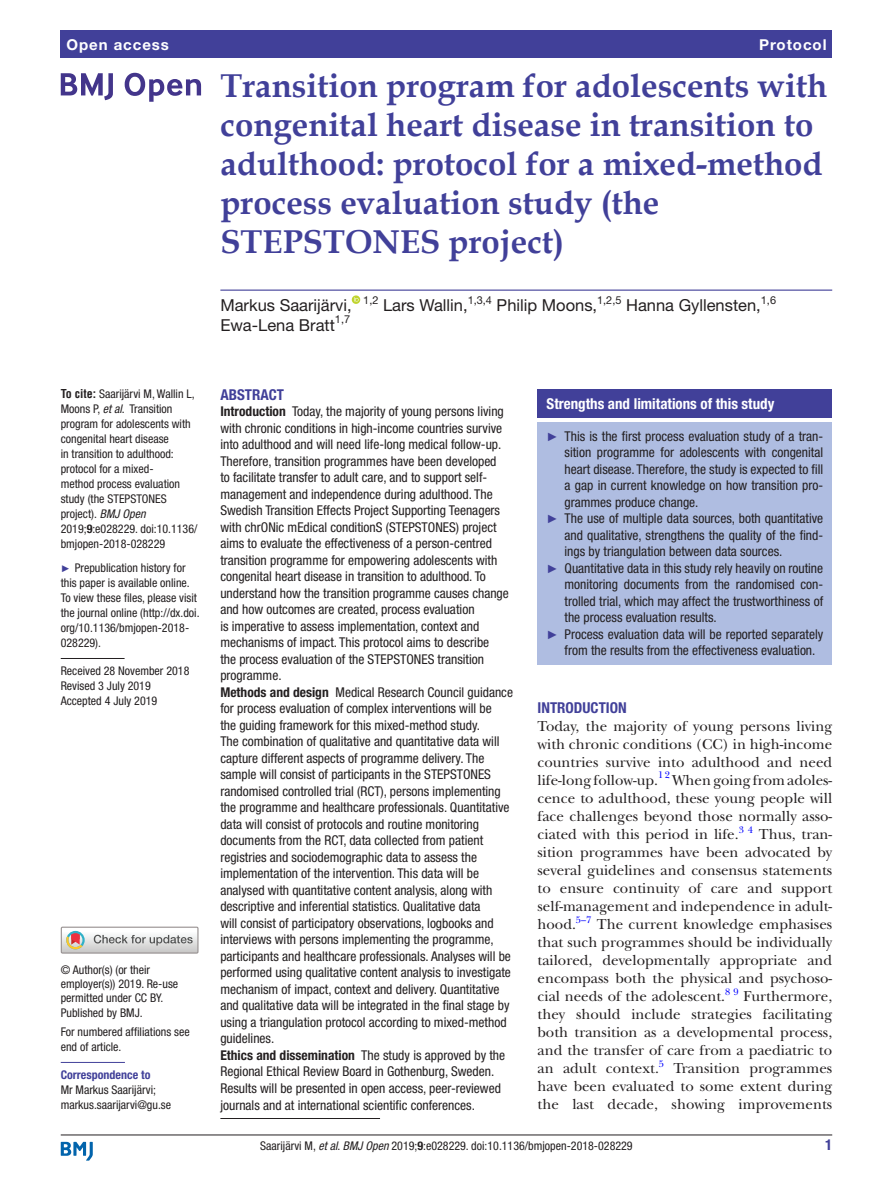
<style>
.page{position:relative;width:893px;height:1191px;background:#fff}
.page>*{position:absolute;margin:0;border:0;box-sizing:border-box;transform-origin:0 0}
.t1{font:700 33px/39px "Book Antiqua";color:#414099}
.t2{font:16.5px "Helvetica Neue LT Std";color:#231f20}
.t3{font:15px/18px "New Baskerville";color:#231f20;text-align:justify}
.t4{font:700 condensed 15px "Helvetica Neue LT Std";color:#fff}
.t5{font:700 condensed 15px "Helvetica Neue LT Std";color:#414099}
.t6{font:700 15px "Helvetica Neue LT Std";letter-spacing:.065em;color:#fff}
.t7{font:condensed 13.5px/16.5px "Helvetica Neue LT Std";color:#231f20}
.t8{font:condensed 12px/15px "Helvetica Neue LT Std";color:#231f20}
.t9{font:700 condensed 12px "Helvetica Neue LT Std";color:#414099}
.t10{font:10.95px "Helvetica Neue LT Std";color:#231f20}
.t11{font:9.9px "New Baskerville";color:#00f}
.s1{font-family:"Helvetica LT Std";font-weight:700}
.s2{font-style:italic}
.s3{font-weight:700}
.s4{font-family:"Arial";font-stretch:normal;font-size:9.75px;color:#414099}
.s5{font-family:"Arial";font-stretch:normal;font-size:12px;color:#414099}
</style>
<div class="page">
<hr style="left:61px;top:1134px;width:771px;height:1px;background:#231f20">
<svg style="left:61px;top:1141px;width:32px;height:19px"></svg>
<div style="left:61px;top:31px;width:771px;height:27px;background:#414099"></div>
<hr style="left:220px;top:289px;width:612px;height:2px;background:#414099">
<svg style="left:352px;top:295px;width:8px;height:9px"></svg>
<hr style="left:61px;top:658px;width:64px;height:1px;background:#231f20">
<hr style="left:61px;top:1062px;width:64px;height:1px;background:#414099">
<svg style="left:61px;top:73px;width:52px;height:27px"></svg>
<svg style="left:125px;top:73px;width:76px;height:29px"></svg>
<div style="left:61px;top:926px;width:138px;height:27px;border:1px solid #969090"></div>
<svg style="left:61px;top:927px;width:137px;height:26px"></svg>
<hr style="left:220px;top:1118px;width:160px;height:1px;background:#231f20">
<div style="left:538px;top:389px;width:294px;height:29px;background:#414099"></div>
<div style="left:538px;top:422px;width:294px;height:242px;background:#afbde1"></div>
<p class="t6" style="left:66px;top:35px;width:104px">Open access</p>
<p class="t6" style="left:759px;top:35px;width:69px">Protocol</p>
<h1 class="t1" style="left:220px;top:66px;width:608px">Transition program for adolescents with congenital heart disease in transition to adulthood: protocol for a mixed-method process evaluation study (the STEPSTONES project)</h1>
<p class="t2" style="left:220px;top:296px;width:133px">Markus Saarijärvi,</p>
<p class="t10" style="left:363px;top:293px;width:17px">1,2</p>
<p class="t2" style="left:383px;top:296px;width:86px">Lars Wallin,</p>
<p class="t10" style="left:468px;top:293px;width:26px">1,3,4</p>
<p class="t2" style="left:497px;top:296px;width:102px">Philip Moons,</p>
<p class="t10" style="left:597px;top:293px;width:26px">1,2,5</p>
<p class="t2" style="left:626px;top:296px;width:136px">Hanna Gyllensten,</p>
<p class="t10" style="left:761px;top:293px;width:17px">1,6</p>
<p class="t2" style="left:220px;top:315px;width:116px">Ewa-Lena Bratt</p>
<p class="t10" style="left:335px;top:313px;width:17px">1,7</p>
<p class="t8" style="left:61px;top:386px;width:138px"><span class="s1">To cite:</span> Saarijärvi M, Wallin L,<br>Moons P, <span class="s2">et al</span>. Transition program for adolescents with congenital heart disease<br>in transition to adulthood: protocol for a mixed-<br>method process evaluation study (the STEPSTONES project). <span class="s2">BMJ Open<br></span>2019;<span class="s3">9</span>:e028229. doi:10.1136/ bmjopen-2018-028229</p>
<p class="t8" style="left:61px;top:560px;width:140px"><span class="s4">►</span> Prepublication history for this paper is available online.<br>To view these files, please visit the journal online (http://dx.doi. org/10.1136/bmjopen-2018-<br>028229).</p>
<p class="t8" style="left:61px;top:663px;width:130px">Received 28 November 2018<br>Revised 3 July 2019<br>Accepted 4 July 2019</p>
<p class="t8" style="left:61px;top:962px;width:119px;line-height:14.4px">© Author(s) (or their employer(s)) 2019. Re-use permitted under CC BY.<br>Published by BMJ.</p>
<p class="t8" style="left:61px;top:1024px;width:130px">For numbered affiliations see end of article.</p>
<p class="t9" style="left:61px;top:1067px;width:91px">Correspondence to</p>
<p class="t8" style="left:61px;top:1082px;width:112px">Mr Markus Saarijärvi; markus.saarijarvi@gu.se</p>
<p class="t5" style="left:220px;top:385px;width:65px">Abstract</p>
<p class="t7" style="left:220px;top:403px;width:294px"><span class="s3">Introduction</span> Today, the majority of young persons living with chronic conditions in high-income countries survive into adulthood and will need life-long medical follow-up.<br>Therefore, transition programmes have been developed<br>to facilitate transfer to adult care, and to support self&shy;management and independence during adulthood. The Swedish Transition Effects Project Supporting Teenagers with chrONic mEdical conditionS (STEPSTONES) project aims to evaluate the effectiveness of a person-centred transition programme for empowering adolescents with congenital heart disease in transition to adulthood. To understand how the transition programme causes change and how outcomes are created, process evaluation<br>is imperative to assess implementation, context and mechanisms of impact. This protocol aims to describe<br>the process evaluation of the STEPSTONES transition programme.<br><span class="s3">Methods and design</span> Medical Research Council guidance for process evaluation of complex interventions will be<br>the guiding framework for this mixed-method study.<br>The combination of qualitative and quantitative data will capture different aspects of programme delivery. The sample will consist of participants in the STEPSTONES randomised controlled trial (RCT), persons implementing the programme and healthcare professionals. Quantitative data will consist of protocols and routine monitoring documents from the RCT, data collected from patient registries and sociodemographic data to assess the implementation of the intervention. This data will be analysed with quantitative content analysis, along with descriptive and inferential statistics. Qualitative data<br>will consist of participatory observations, logbooks and interviews with persons implementing the programme, participants and healthcare professionals. Analyses will be performed using qualitative content analysis to investigate mechanism of impact, context and delivery. Quantitative and qualitative data will be integrated in the final stage by using a triangulation protocol according to mixed-method guidelines.<br><span class="s3">Ethics and dissemination</span> The study is approved by the Regional Ethical Review Board in Gothenburg, Sweden.<br>Results will be presented in open access, peer-reviewed journals and at international scientific conferences.</p>
<p class="t4" style="left:547px;top:394px;width:229px">Strengths and limitations of this study</p>
<p class="t7" style="left:547px;top:427px;width:278px"><span class="s5">►</span> This is the first process evaluation study of a tran-</p>
<p class="t7" style="left:565px;top:444px;width:260px">sition programme for adolescents with congenital</p>
<p class="t7" style="left:565px;top:460px;width:260px">heart disease. Therefore, the study is expected to fill</p>
<p class="t7" style="left:565px;top:477px;width:260px">a gap in current knowledge on how transition pro-</p>
<p class="t7" style="left:565px;top:493px;width:135px">grammes produce change.</p>
<p class="t7" style="left:547px;top:510px;width:278px"><span class="s5">►</span> The use of multiple data sources, both quantitative</p>
<p class="t7" style="left:565px;top:526px;width:260px">and qualitative, strengthens the quality of the find-</p>
<p class="t7" style="left:565px;top:543px;width:219px">ings by triangulation between data sources.</p>
<p class="t7" style="left:547px;top:559px;width:278px"><span class="s5">►</span> Quantitative data in this study rely heavily on routine</p>
<p class="t7" style="left:565px;top:576px;width:260px">monitoring documents from the randomised con-</p>
<p class="t7" style="left:565px;top:592px;width:260px">trolled trial, which may affect the trustworthiness of</p>
<p class="t7" style="left:565px;top:609px;width:154px">the process evaluation results.</p>
<p class="t7" style="left:547px;top:625px;width:278px"><span class="s5">►</span> Process evaluation data will be reported separately</p>
<p class="t7" style="left:565px;top:642px;width:252px">from the results from the effectiveness evaluation.</p>
<p class="t5" style="left:538px;top:699px;width:91px">Introduction</p>
<p class="t3" style="left:538px;top:717px;width:296px">Today, the majority of young persons living with chronic conditions (CC) in high-income countries survive into adulthood and need life-long follow-up.</p>
<p class="t11" style="left:658px;top:769px;width:13px">1 2</p>
<p class="t3" style="left:538px;top:771px;width:296px;text-indent:135px">When going from adoles&shy;cence to adulthood, these young people will face challenges beyond those normally asso&shy;ciated with this period in life.</p>
<p class="t11" style="left:739px;top:823px;width:16px">3 4</p>
<p class="t3" style="left:538px;top:825px;width:296px;text-indent:221px">Thus, tran&shy;sition programmes have been advocated by several guidelines and consensus statements to ensure continuity of care and support self-management and independence in adult&shy;hood.</p>
<p class="t11" style="left:576px;top:913px;width:17px">5–7</p>
<p class="t3" style="left:538px;top:915px;width:296px;text-indent:59px">The current knowledge emphasises that such programmes should be individually tailored, developmentally appropriate and encompass both the physical and psychoso&shy;cial needs of the adolescent.</p>
<p class="t11" style="left:725px;top:985px;width:15px">8 9</p>
<p class="t3" style="left:538px;top:987px;width:296px;text-indent:206px">Furthermore, they should include strategies facilitating both transition as a developmental process, and the transfer of care from a paediatric to an adult context.</p>
<p class="t11" style="left:659px;top:1057px;width:7px">5</p>
<p class="t3" style="left:538px;top:1059px;width:296px;text-indent:136px">Transition programmes have been evaluated to some extent during the last decade, showing improvements</p>
<p class="t8" style="left:260px;top:1137px;width:374px">Saarijärvi M, <span class="s2">et al</span>. <span class="s2">BMJ Open</span> 2019;<span class="s3">9</span>:e028229. doi:10.1136/bmjopen-2018-028229</p>
<p class="t5" style="left:825px;top:1135px;width:9px">1</p>
</div>
